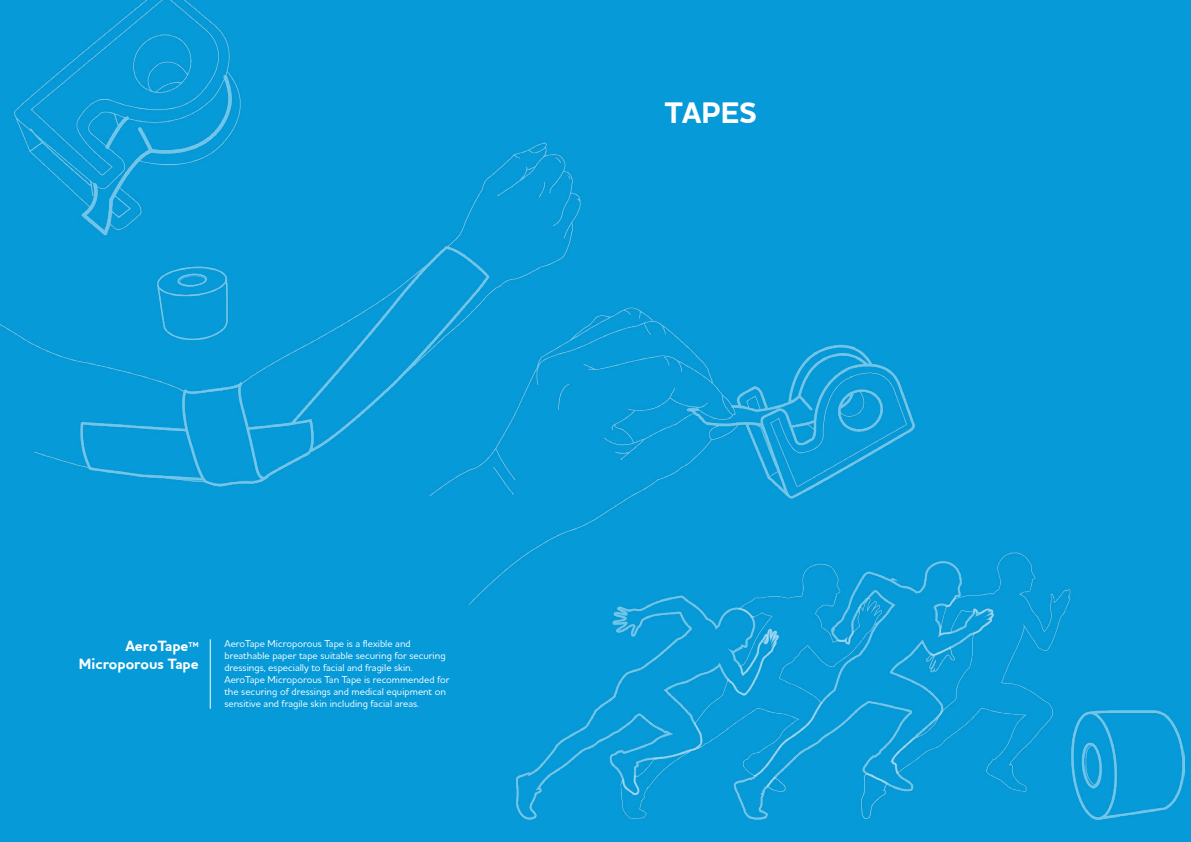
<style>
.page{position:relative;width:1191px;height:842px;background:#069ad9}
.page>*{position:absolute;margin:0;border:0;box-sizing:border-box;transform-origin:0 0}
.t1{font:700 30px "Houska Pro Aero";color:#fff}
.t2{font:700 15px/18px "Houska Pro Aero";color:#fff;text-align:right}
.t3{font:500 10px/12px "Houska Pro Aero";color:#fff}
</style>
<div class="page">
<img style="left:468px;top:307px;width:716px;height:512px">
<img style="left:0;top:0;width:595px;height:520px">
<hr style="left:210px;top:639px;width:1px;height:70px;background:#fff">
<p class="t2" style="left:79px;top:637px;width:121px">AeroTape<sup>TM<br></sup>Microporous Tape</p>
<p class="t3" style="left:224px;top:637px;width:227px">AeroTape Microporous Tape is a flexible and breathable paper tape suitable securing for securing dressings, especially to facial and fragile skin.<br>AeroTape Microporous Tan Tape is recommended for the securing of dressings and medical equipment on sensitive and fragile skin including facial areas.</p>
<p class="t1" style="left:665px;top:94px;width:93px">TAPES</p>
</div>
